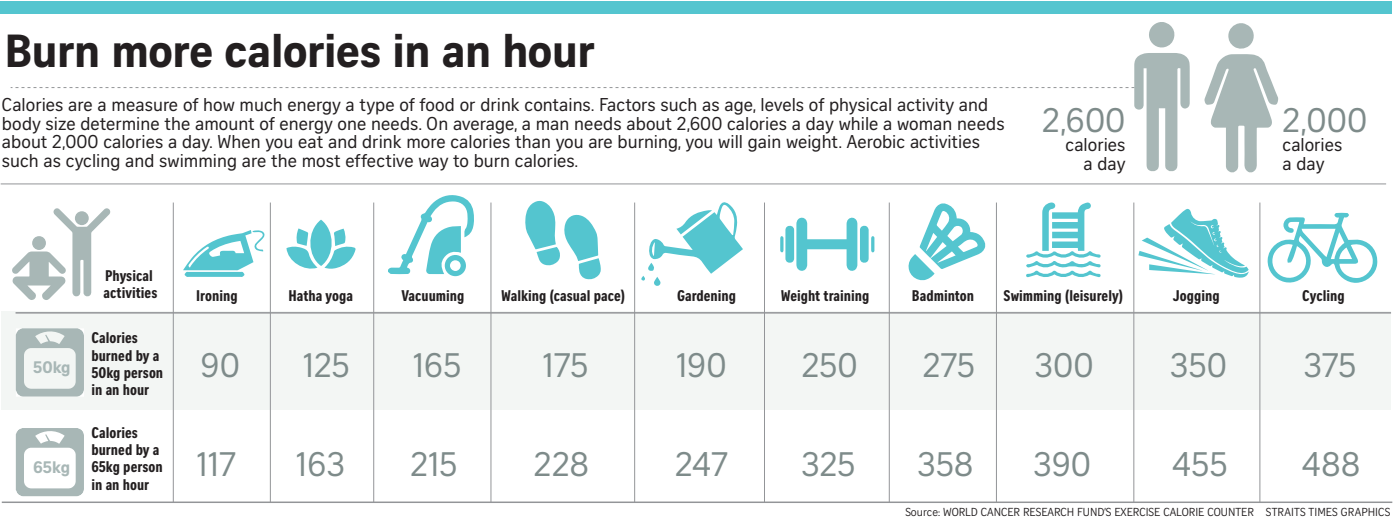
<style>
.page{position:relative;width:1393px;height:517px;background:#fff}
.page>*{position:absolute;margin:0;border:0;box-sizing:border-box;transform-origin:0 0}
.t1{font:700 45px "Curator Serp Text";letter-spacing:-.01em;color:#231f20}
.t2{font:33px "Curator Head ST Regular";color:#7e8b8a}
.t3{font:18px/18.8px "Curator Head ST Regular";color:#231f20}
.t4{font:16.2px "Curator Head ST Bold";color:#a8b7b6}
.t5{font:15px/17.2px "Curator Head Cond ST Bold";color:#231f20}
.t6{font:11.25px "Curator Serp Text";color:#231f20}
</style>
<div class="page">
<hr style="left:2px;top:501px;width:1390px;height:2px;background:#939598">
<div style="left:2px;top:311px;width:1389px;height:98px;background:#f3f6f4"></div>
<hr style="left:1px;top:183px;width:1385px;height:1px;background:#939598">
<div style="left:1px;top:1px;width:1391px;height:13px;background:#54c5cf"></div>
<hr style="left:173px;top:202px;width:1px;height:300px;background:#939598">
<hr style="left:270px;top:202px;width:1px;height:300px;background:#939598">
<hr style="left:373px;top:202px;width:1px;height:300px;background:#939598">
<hr style="left:491px;top:202px;width:1px;height:300px;background:#939598">
<hr style="left:634px;top:202px;width:1px;height:300px;background:#939598">
<hr style="left:764px;top:202px;width:1px;height:300px;background:#939598">
<hr style="left:889px;top:202px;width:1px;height:300px;background:#939598">
<hr style="left:996px;top:202px;width:1px;height:300px;background:#939598">
<hr style="left:1133px;top:202px;width:1px;height:300px;background:#939598">
<hr style="left:1259px;top:202px;width:1px;height:300px;background:#939598">
<hr style="left:16px;top:312px;width:1375px;height:1px;background:#939598">
<svg style="left:12px;top:208px;width:99px;height:92px"></svg>
<div style="left:75px;top:211px;width:14px;height:14px;background:#a8b7b6;border-radius:50%"></div>
<div style="left:32px;top:236px;width:14px;height:14px;background:#a8b7b6;border-radius:50%"></div>
<svg style="left:16px;top:328px;width:68px;height:68px"></svg>
<svg style="left:16px;top:428px;width:68px;height:68px"></svg>
<svg style="left:183px;top:230px;width:82px;height:47px"></svg>
<svg style="left:286px;top:220px;width:70px;height:49px"></svg>
<svg style="left:388px;top:195px;width:86px;height:81px"></svg>
<svg style="left:525px;top:200px;width:76px;height:80px"></svg>
<svg style="left:641px;top:202px;width:102px;height:84px"></svg>
<svg style="left:780px;top:217px;width:94px;height:54px"></svg>
<svg style="left:908px;top:203px;width:77px;height:77px"></svg>
<svg style="left:1026px;top:202px;width:75px;height:76px"></svg>
<svg style="left:1138px;top:208px;width:111px;height:70px"></svg>
<svg style="left:1267px;top:213px;width:111px;height:70px"></svg>
<svg style="left:1204px;top:23px;width:75px;height:149px"></svg>
<svg style="left:11px;top:22px;width:1179px;height:149px"></svg>
<h1 class="t1" style="left:5px;top:24px;width:592px">Burn more calories in an hour</h1>
<p class="t3" style="left:2px;top:95px;width:1004px">Calories are a measure of how much energy a type of food or drink contains. Factors such as age, levels of physical activity and body size determine the amount of energy one needs. On average, a man needs about 2,600 calories a day while a woman needs about 2,000 calories a day. When you eat and drink more calories than you are burning, you will gain weight. Aerobic activities such as cycling and swimming are the most effective way to burn calories.</p>
<h2 class="t2" style="left:1042px;top:101px;width:85px">2,600</h2>
<p class="t3" style="left:1066px;top:135px;width:61px;text-align:right">calories a day</p>
<h2 class="t2" style="left:1282px;top:101px;width:86px">2,000</h2>
<p class="t3" style="left:1282px;top:135px;width:61px">calories a day</p>
<p class="t4" style="left:33px;top:357px;width:39px">50kg</p>
<p class="t4" style="left:33px;top:457px;width:39px">65kg</p>
<p class="t5" style="left:104px;top:267px;width:55px">Physical activities</p>
<p class="t5" style="left:91px;top:329px;width:73px">Calories burned by a<br>50kg person in an hour</p>
<p class="t5" style="left:91px;top:424px;width:73px">Calories burned by a<br>65kg person in an hour</p>
<p class="t5" style="left:196px;top:287px;width:43px">Ironing</p>
<p class="t5" style="left:288px;top:287px;width:66px">Hatha yoga</p>
<p class="t5" style="left:402px;top:287px;width:64px">Vacuuming</p>
<p class="t5" style="left:501px;top:287px;width:125px">Walking (casual pace)</p>
<p class="t5" style="left:677px;top:287px;width:61px">Gardening</p>
<p class="t5" style="left:781px;top:287px;width:90px">Weight training</p>
<p class="t5" style="left:912px;top:287px;width:64px">Badminton</p>
<p class="t5" style="left:1004px;top:287px;width:121px">Swimming (leisurely)</p>
<p class="t5" style="left:1173px;top:287px;width:48px">Jogging</p>
<p class="t5" style="left:1302px;top:287px;width:44px">Cycling</p>
<h2 class="t2" style="left:201px;top:345px;width:41px">90</h2>
<h2 class="t2" style="left:303px;top:345px;width:49px">125</h2>
<h2 class="t2" style="left:412px;top:345px;width:51px">165</h2>
<h2 class="t2" style="left:542px;top:345px;width:48px">175</h2>
<h2 class="t2" style="left:676px;top:345px;width:52px">190</h2>
<h2 class="t2" style="left:802px;top:345px;width:57px">250</h2>
<h2 class="t2" style="left:923px;top:345px;width:54px">275</h2>
<h2 class="t2" style="left:1035px;top:345px;width:61px">300</h2>
<h2 class="t2" style="left:1170px;top:345px;width:59px">350</h2>
<h2 class="t2" style="left:1304px;top:345px;width:54px">375</h2>
<h2 class="t2" style="left:196px;top:445px;width:41px">117</h2>
<h2 class="t2" style="left:296px;top:445px;width:51px">163</h2>
<h2 class="t2" style="left:410px;top:445px;width:49px">215</h2>
<h2 class="t2" style="left:534px;top:445px;width:57px">228</h2>
<h2 class="t2" style="left:675px;top:445px;width:54px">247</h2>
<h2 class="t2" style="left:801px;top:445px;width:56px">325</h2>
<h2 class="t2" style="left:917px;top:445px;width:58px">358</h2>
<h2 class="t2" style="left:1033px;top:445px;width:60px">390</h2>
<h2 class="t2" style="left:1172px;top:445px;width:57px">455</h2>
<h2 class="t2" style="left:1302px;top:445px;width:60px">488</h2>
<p class="t6" style="left:905px;top:505px;width:486px">Source: WORLD CANCER RESEARCH FUND’S EXERCISE CALORIE COUNTER STRAITS TIMES GRAPHICS</p>
</div>
